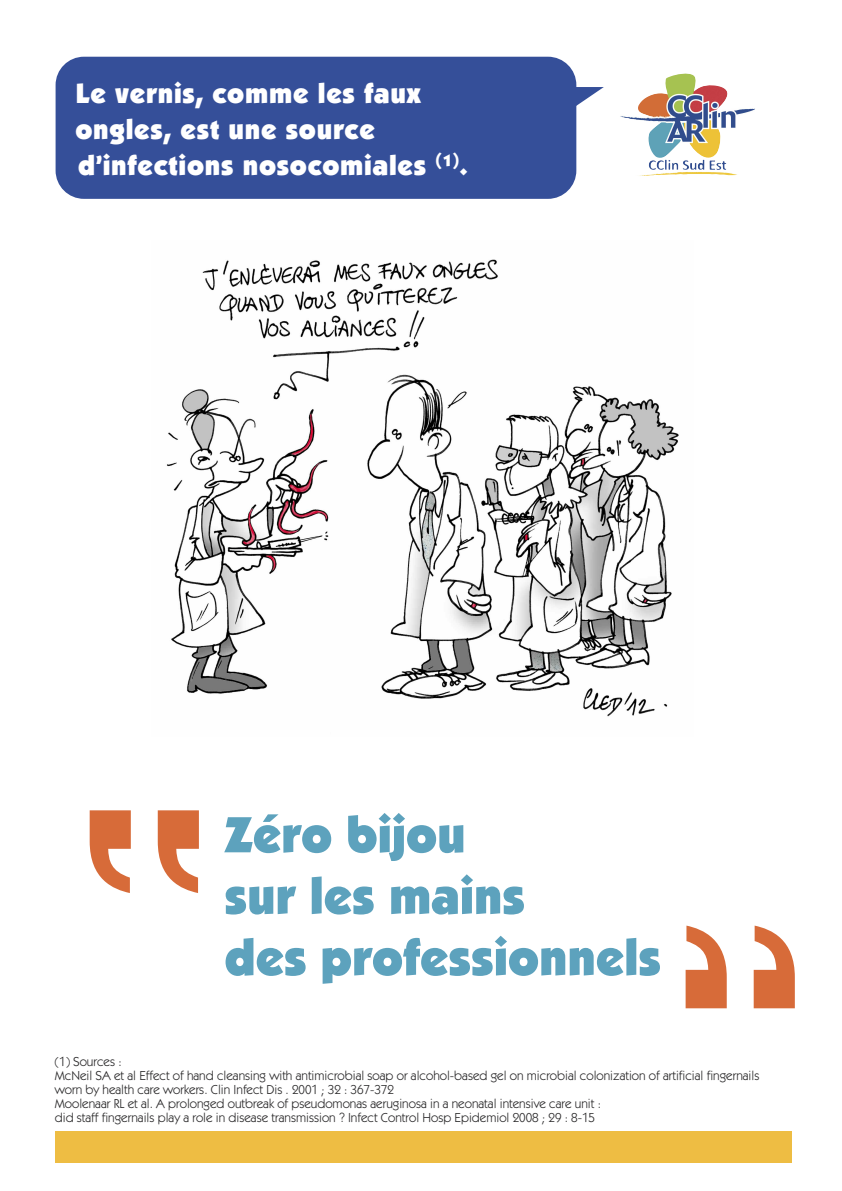
<style>
.page{position:relative;width:842px;height:1191px;background:#fff}
.page>*{position:absolute;margin:0;border:0;box-sizing:border-box;transform-origin:0 0}
.t1{font:900 51.1px/61.4px "Itc Kabel";color:#5da2bd}
.t2{font:900 28px/36px "Itc Kabel";letter-spacing:.025em;color:#fff}
.t3{font:13px/14px "Itc Kabel";color:#272627}
</style>
<div class="page">
<svg style="left:568px;top:87px;width:36px;height:104px"></svg>
<div style="left:56px;top:57px;width:520px;height:142px;background:#354f99;border-radius:28px"></div>
<img style="left:167px;top:259px;width:512px;height:458px">
<img style="left:620px;top:73px;width:116px;height:85px">
<div style="left:55px;top:1131px;width:737px;height:31px;background:#eebd43"></div>
<h2 class="t2" style="left:75px;top:78px;width:394px">Le vernis, comme les faux ongles, est une source d’infections nosocomiales <sup>(1)</sup>.</h2>
<h1 class="t1" style="left:225px;top:808px;width:302px">Zéro bijou sur les mains</h1>
<h1 class="t1" style="left:225px;top:931px;width:438px">des professionnels</h1>
<p class="t3" style="left:55px;top:1055px;width:706px">(1) Sources :<br>McNeil SA et al Effect of hand cleansing with antimicrobial soap or alcohol-based gel on microbial colonization of artificial fingernails worn by health care workers. Clin Infect Dis . 2001 ; 32 : 367-372<br>Moolenaar RL et al. A prolonged outbreak of pseudomonas aeruginosa in a neonatal intensive care unit :<br>did staff fingernails play a role in disease transmission ? Infect Control Hosp Epidemiol 2008 ; 29 : 8-15</p>
</div>
